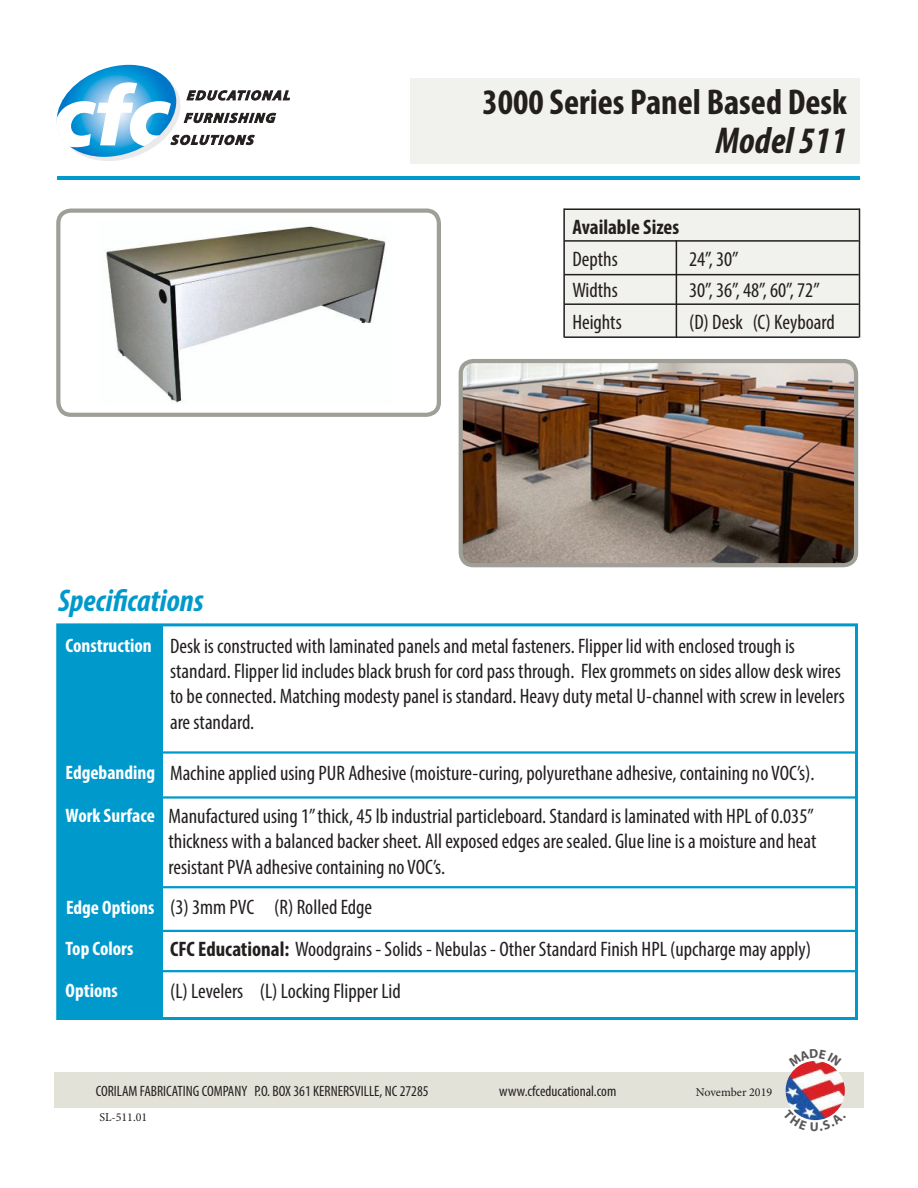
<style>
.page{position:relative;width:918px;height:1188px;background:#fff}
.page>*{position:absolute;margin:0;border:0;box-sizing:border-box;transform-origin:0 0}
.t1{font:italic 700 condensed 37.5px "Myriad Pro";color:#241f1f}
.t2{font:700 condensed 36px "Myriad Pro";color:#241f1f}
.t3{font:italic 700 condensed 31.5px "Myriad Pro";color:#09c}
.t4{font:condensed 21px/25.2px "Myriad Pro";color:#241f1f}
.t5{font:700 condensed 21px "Myriad Pro";color:#241f1f}
.t6{font:700 condensed 19.5px/42.2px "Myriad Pro";color:#fff}
.t7{font:condensed 15px "Myriad Pro";color:#241f1f}
.t8{font:12px "Minion Pro";color:#241f1f}
.s1{font-weight:700}
</style>
<div class="page">
<div style="left:54px;top:1072px;width:810px;height:35px;background:#e3e2d9"></div>
<img style="left:786px;top:1061px;width:59px;height:59px;border-radius:30px">
<svg style="left:56px;top:65px;width:234px;height:96px"></svg>
<hr style="left:58px;top:177px;width:802px;height:3px;background:#09c">
<div style="left:563px;top:208px;width:296px;height:130px;background:#f1f1ed"></div>
<div style="left:56px;top:623px;width:802px;height:397px;border:3px solid #09c"></div>
<div style="left:57px;top:625px;width:106px;height:395px;background:#09c"></div>
<div style="left:410px;top:78px;width:450px;height:86px;background:#f1f1ed"></div>
<img style="left:106px;top:226px;width:280px;height:177px">
<div style="left:56px;top:209px;width:385px;height:208px;border:4px solid #9f9f98;border-radius:13px"></div>
<img style="left:464px;top:364px;width:389px;height:198px">
<div style="left:459px;top:359px;width:399px;height:208px;border:4px solid #9f9f98;border-radius:13px"></div>
<hr style="left:564px;top:303px;width:295px;height:2px;background:#241f1f">
<hr style="left:564px;top:336px;width:295px;height:2px;background:#241f1f">
<hr style="left:564px;top:274px;width:295px;height:1px;background:#241f1f">
<hr style="left:564px;top:240px;width:295px;height:2px;background:#241f1f">
<hr style="left:564px;top:208px;width:296px;height:2px;background:#241f1f">
<hr style="left:563px;top:208px;width:2px;height:130px;background:#241f1f">
<hr style="left:676px;top:240px;width:1px;height:98px;background:#241f1f">
<hr style="left:859px;top:208px;width:1px;height:130px;background:#241f1f">
<hr style="left:162px;top:751px;width:693px;height:3px;background:#09c">
<hr style="left:162px;top:796px;width:693px;height:3px;background:#09c">
<hr style="left:162px;top:886px;width:693px;height:2px;background:#09c">
<hr style="left:162px;top:930px;width:693px;height:2px;background:#09c">
<hr style="left:162px;top:970px;width:693px;height:2px;background:#09c">
<svg style="left:799px;top:1061px;width:33px;height:5px"></svg>
<svg style="left:793px;top:1110px;width:45px;height:11px"></svg>
<h2 class="t2" style="left:482px;top:80px;width:366px">3000 Series Panel Based Desk</h2>
<h1 class="t1" style="left:716px;top:117px;width:133px">Model 511</h1>
<h3 class="t3" style="left:58px;top:581px;width:147px">Specifications</h3>
<p class="t5" style="left:572px;top:214px;width:108px">Available Sizes</p>
<p class="t4" style="left:572px;top:246px;width:47px">Depths</p>
<p class="t4" style="left:689px;top:246px;width:51px">24”, 30”</p>
<p class="t4" style="left:572px;top:278px;width:47px">Widths</p>
<p class="t4" style="left:689px;top:278px;width:132px">30”, 36”, 48”, 60”, 72”</p>
<p class="t4" style="left:572px;top:309px;width:51px">Heights</p>
<p class="t4" style="left:689px;top:309px;width:147px">(D) Desk (C) Keyboard</p>
<p class="t6" style="left:66px;top:624px;width:88px">Construction</p>
<p class="t4" style="left:170px;top:633px;width:676px">Desk is constructed with laminated panels and metal fasteners. Flipper lid with enclosed trough is standard. Flipper lid includes black brush for cord pass through. Flex grommets on sides allow desk wires to be connected. Matching modesty panel is standard. Heavy duty metal U-channel with screw in levelers are standard.</p>
<p class="t6" style="left:66px;top:751px;width:91px">Edgebanding</p>
<p class="t6" style="left:66px;top:794px;width:91px">Work Surface</p>
<p class="t6" style="left:66px;top:886px;width:90px">Edge Options</p>
<p class="t6" style="left:66px;top:927px;width:69px">Top Colors<br>Options</p>
<p class="t4" style="left:170px;top:760px;width:646px">Machine applied using PUR Adhesive (moisture-curing, polyurethane adhesive, containing no VOC’s).</p>
<p class="t4" style="left:169px;top:803px;width:649px;text-align:justify">Manufactured using 1” thick, 45 lb industrial particleboard. Standard is laminated with HPL of 0.035” thickness with a balanced backer sheet. All exposed edges are sealed. Glue line is a moisture and heat resistant PVA adhesive containing no VOC’s.</p>
<p class="t4" style="left:170px;top:894px;width:204px">(3) 3mm PVC (R) Rolled Edge</p>
<p class="t4" style="left:170px;top:927px;width:642px;line-height:42.2px"><span class="s1">CFC Educational:</span> Woodgrains - Solids - Nebulas - Other Standard Finish HPL (upcharge may apply) (L) Levelers (L) Locking Flipper Lid</p>
<p class="t7" style="left:96px;top:1082px;width:334px">CORILAM FABRICATING COMPANY P.O. BOX 361 KERNERSVILLE, NC 27285</p>
<p class="t7" style="left:499px;top:1082px;width:119px">www.cfceducational.com</p>
<p class="t8" style="left:696px;top:1084px;width:78px">November 2019</p>
<p class="t8" style="left:100px;top:1109px;width:49px">SL-511.01</p>
</div>
